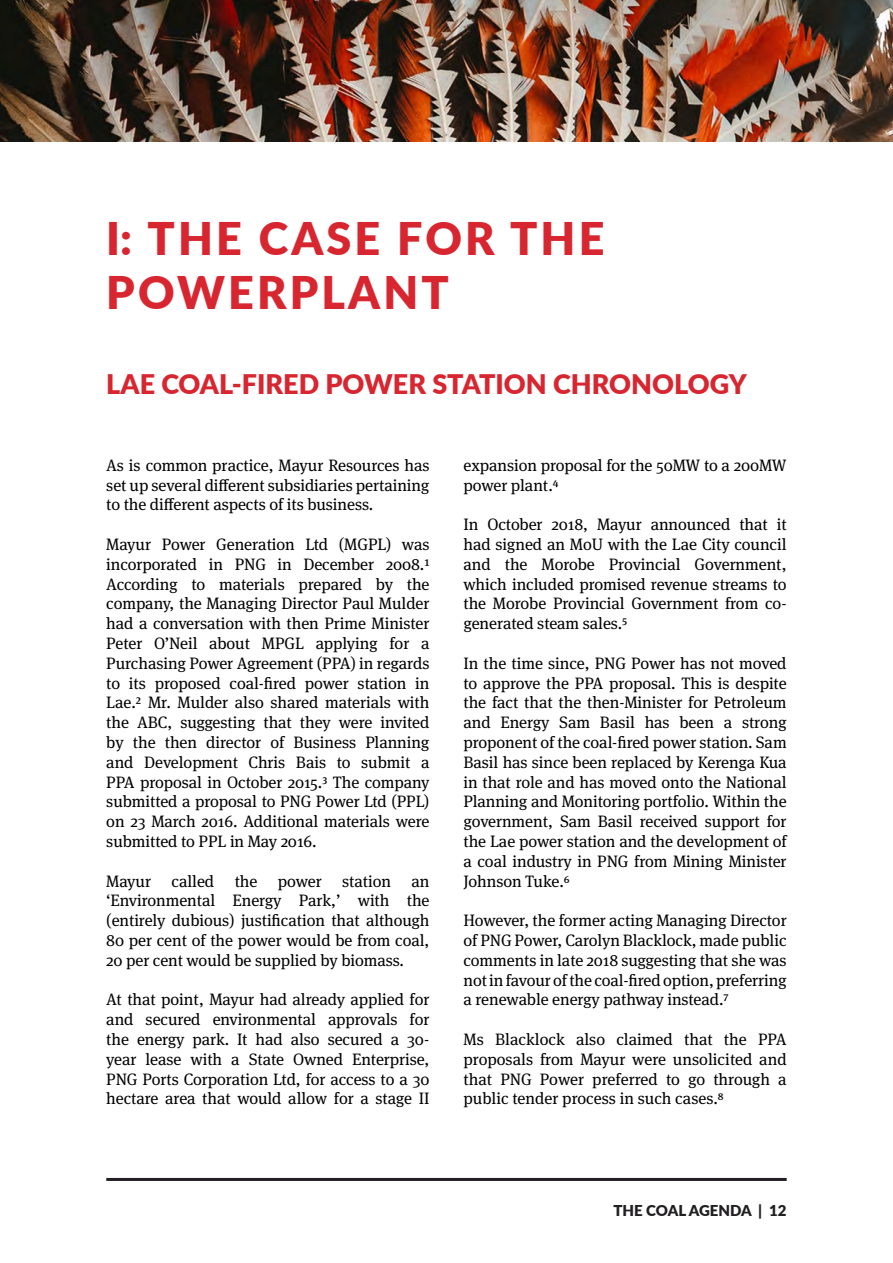
<style>
.page{position:relative;width:893px;height:1263px;background:#fff}
.page>*{position:absolute;margin:0;border:0;box-sizing:border-box;transform-origin:0 0}
.t1{font:900 45px/54px "Lato";letter-spacing:.07em;color:#d82630}
.t2{font:900 27px "Lato";color:#d82630}
.t3{font:16.5px/19.8px "Meta Serif Pro";letter-spacing:-.005em;color:#000;text-align:justify}
.t4{font:900 15px "Lato";color:#211f21}
</style>
<div class="page">
<hr style="left:106px;top:1178px;width:681px;height:3px;background:#211f21">
<img style="left:0;top:0;width:893px;height:141px">
<h1 class="t1" style="left:106px;top:210px;width:500px">I: THE CASE FOR THE<br>POWERPLANT</h1>
<h2 class="t2" style="left:106px;top:364px;width:642px">LAE COAL-FIRED POWER STATION CHRONOLOGY</h2>
<p class="t3" style="left:106px;top:454px;width:325px">As is common practice, Mayur Resources has set up several different subsidiaries pertaining to the different aspects of its business.</p>
<p class="t3" style="left:106px;top:533px;width:325px">Mayur Power Generation Ltd (MGPL) was incorporated in PNG in December 2008.1<br>According to materials prepared by the company, the Managing Director Paul Mulder had a conversation with then Prime Minister Peter O’Neil about MPGL applying for a Purchasing Power Agreement (PPA) in regards to its proposed coal-fired power station in Lae.2 Mr. Mulder also shared materials with the ABC, suggesting that they were invited by the then director of Business Planning and Development Chris Bais to submit a PPA proposal in October 2015.3 The company submitted a proposal to PNG Power Ltd (PPL) on 23 March 2016. Additional materials were submitted to PPL in May 2016.</p>
<p class="t3" style="left:106px;top:870px;width:325px">Mayur called the power station an ‘Environmental Energy Park,’ with the (entirely dubious) justification that although 80 per cent of the power would be from coal, 20 per cent would be supplied by biomass.</p>
<p class="t3" style="left:106px;top:989px;width:325px">At that point, Mayur had already applied for and secured environmental approvals for the energy park. It had also secured a 30- year lease with a State Owned Enterprise, PNG Ports Corporation Ltd, for access to a 30 hectare area that would allow for a stage II</p>
<p class="t3" style="left:463px;top:454px;width:325px">expansion proposal for the 50MW to a 200MW power plant.4</p>
<p class="t3" style="left:463px;top:514px;width:325px">In October 2018, Mayur announced that it had signed an MoU with the Lae City council and the Morobe Provincial Government, which included promised revenue streams to the Morobe Provincial Government from co&shy;generated steam sales.5</p>
<p class="t3" style="left:463px;top:652px;width:325px">In the time since, PNG Power has not moved to approve the PPA proposal. This is despite the fact that the then-Minister for Petroleum and Energy Sam Basil has been a strong proponent of the coal-fired power station. Sam Basil has since been replaced by Kerenga Kua in that role and has moved onto the National Planning and Monitoring portfolio. Within the government, Sam Basil received support for the Lae power station and the development of a coal industry in PNG from Mining Minister Johnson Tuke.6</p>
<p class="t3" style="left:463px;top:910px;width:325px">However, the former acting Managing Director of PNG Power, Carolyn Blacklock, made public comments in late 2018 suggesting that she was not in favour of the coal-fired option, preferring a renewable energy pathway instead.7</p>
<p class="t3" style="left:463px;top:1028px;width:325px">Ms Blacklock also claimed that the PPA proposals from Mayur were unsolicited and that PNG Power preferred to go through a public tender process in such cases.8</p>
<p class="t4" style="left:613px;top:1199px;width:175px">THE COAL AGENDA | 12</p>
</div>
